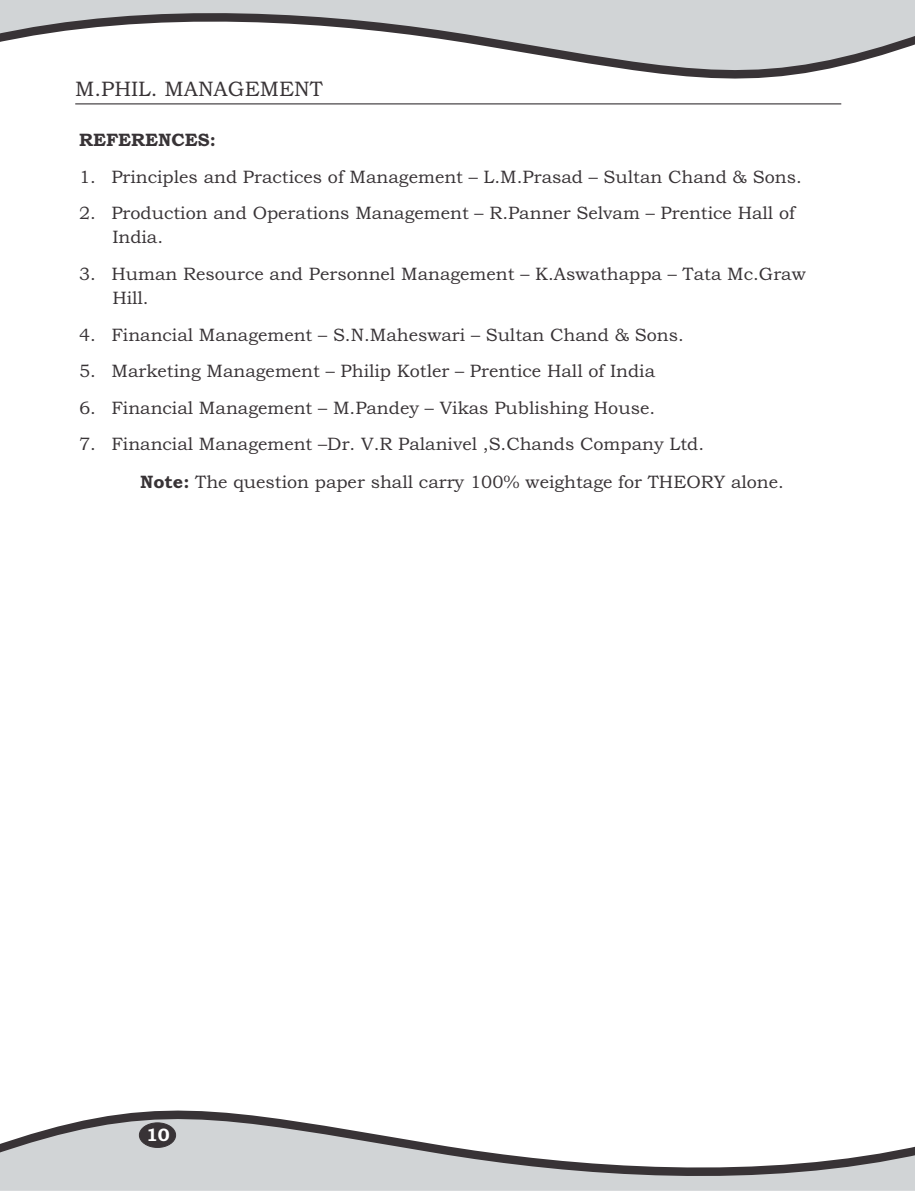
<style>
.page{position:relative;width:915px;height:1191px;background:#fff}
.page>*{position:absolute;margin:0;border:0;box-sizing:border-box;transform-origin:0 0}
.t1{font:21px "Bookman Old Style";color:#383336}
.t2{font:18px/24.3px "Bookman Old Style";color:#383336}
.t3{font:700 18px "Bookman Old Style";color:#383336}
.t4{font:700 18px "Bookman Old Style";color:#fff}
.s1{font-weight:700}
</style>
<div class="page">
<svg style="left:0;top:0;width:914px;height:79px;fill:#d1d4d6"></svg>
<svg style="left:0;top:1110px;width:914px;height:80px;fill:#d1d4d6"></svg>
<hr style="left:75px;top:103px;width:766px;height:1px;background:#383336">
<div style="left:139px;top:1122px;width:37px;height:25px;background:#383336;border:1px solid #383336;border-radius:50%"></div>
<p class="t1" style="left:75px;top:81px;width:249px">M.PHIL. MANAGEMENT</p>
<p class="t3" style="left:79px;top:133px;width:138px">REFERENCES:</p>
<p class="t2" style="left:79px;top:166px;width:724px">1. Principles and Practices of Management – L.M.Prasad – Sultan Chand &amp; Sons.</p>
<p class="t2" style="left:112px;top:202px;width:684px;text-indent:-33px">2. Production and Operations Management – R.Panner Selvam – Prentice Hall of<br>India.</p>
<p class="t2" style="left:112px;top:263px;width:694px;text-indent:-33px">3. Human Resource and Personnel Management – K.Aswathappa – Tata Mc.Graw<br>Hill.</p>
<p class="t2" style="left:79px;top:324px;width:606px">4. Financial Management – S.N.Maheswari – Sultan Chand &amp; Sons.</p>
<p class="t2" style="left:79px;top:360px;width:577px">5. Marketing Management – Philip Kotler – Prentice Hall of India</p>
<p class="t2" style="left:79px;top:397px;width:577px">6. Financial Management – M.Pandey – Vikas Publishing House.</p>
<p class="t2" style="left:140px;top:426px;width:645px;line-height:38px;text-indent:-61px">7. Financial Management –Dr. V.R Palanivel ,S.Chands Company Ltd.<br><span class="s1">Note:</span> The question paper shall carry 100% weightage for THEORY alone.</p>
<p class="t4" style="left:146px;top:1128px;width:25px">10</p>
</div>
